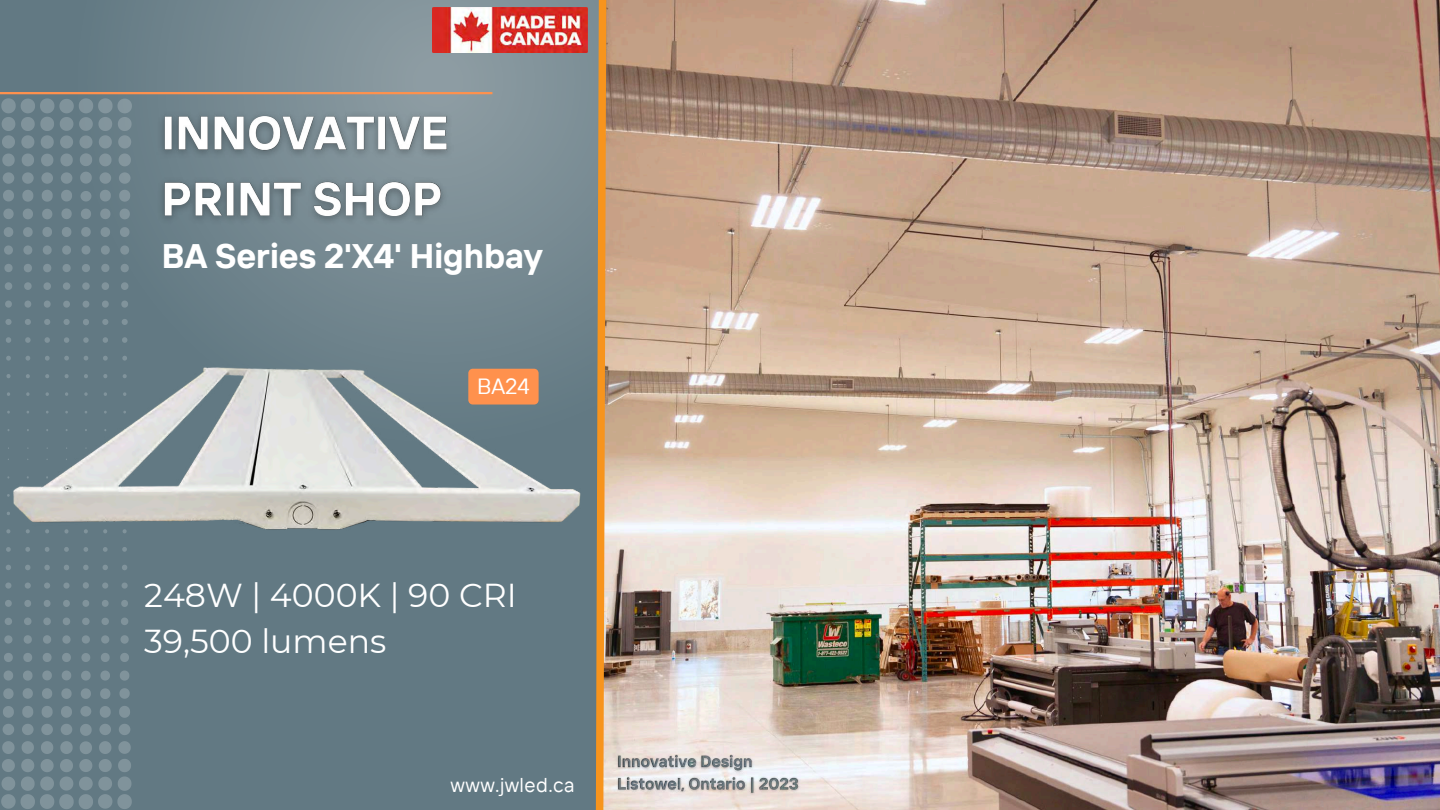
<style>
.page{position:relative;width:1440px;height:810px;background:#627983}
.page>*{position:absolute;margin:0;border:0;box-sizing:border-box;transform-origin:0 0}
.t1{font:700 34px "TT Interphases";color:#fff}
.t2{font:33.1px/46.2px "Montserrat";color:#fff}
.t3{font:22px "TT Interphases";color:#fff}
.t4{font:20px "TT Interphases";letter-spacing:.02em;color:#fff}
</style>
<div class="page">
<svg style="left:5px;top:301px;width:7px;height:7px"></svg>
<svg style="left:5px;top:282px;width:7px;height:8px"></svg>
<svg style="left:4px;top:264px;width:9px;height:8px"></svg>
<svg style="left:4px;top:245px;width:9px;height:10px"></svg>
<svg style="left:4px;top:227px;width:9px;height:10px"></svg>
<svg style="left:3px;top:209px;width:11px;height:10px"></svg>
<svg style="left:3px;top:190px;width:11px;height:12px"></svg>
<svg style="left:3px;top:172px;width:11px;height:12px"></svg>
<svg style="left:24px;top:301px;width:7px;height:7px"></svg>
<svg style="left:24px;top:282px;width:8px;height:8px"></svg>
<svg style="left:24px;top:264px;width:8px;height:8px"></svg>
<svg style="left:23px;top:245px;width:9px;height:10px"></svg>
<svg style="left:23px;top:227px;width:10px;height:10px"></svg>
<svg style="left:23px;top:209px;width:10px;height:10px"></svg>
<svg style="left:22px;top:190px;width:11px;height:12px"></svg>
<svg style="left:22px;top:172px;width:11px;height:12px"></svg>
<svg style="left:1px;top:98px;width:32px;height:68px"></svg>
<svg style="left:25px;top:583px;width:6px;height:6px"></svg>
<svg style="left:24px;top:600px;width:7px;height:7px"></svg>
<svg style="left:24px;top:618px;width:7px;height:7px"></svg>
<svg style="left:24px;top:635px;width:8px;height:9px"></svg>
<svg style="left:23px;top:653px;width:9px;height:9px"></svg>
<svg style="left:23px;top:671px;width:10px;height:10px"></svg>
<svg style="left:23px;top:688px;width:10px;height:11px"></svg>
<svg style="left:22px;top:706px;width:11px;height:12px"></svg>
<svg style="left:22px;top:724px;width:12px;height:11px"></svg>
<svg style="left:5px;top:583px;width:6px;height:6px"></svg>
<svg style="left:5px;top:600px;width:7px;height:7px"></svg>
<svg style="left:5px;top:618px;width:7px;height:7px"></svg>
<svg style="left:4px;top:635px;width:8px;height:9px"></svg>
<svg style="left:4px;top:653px;width:9px;height:9px"></svg>
<svg style="left:4px;top:671px;width:9px;height:10px"></svg>
<svg style="left:3px;top:688px;width:11px;height:11px"></svg>
<svg style="left:3px;top:706px;width:11px;height:12px"></svg>
<svg style="left:3px;top:724px;width:11px;height:11px"></svg>
<svg style="left:122px;top:583px;width:6px;height:6px"></svg>
<svg style="left:121px;top:600px;width:7px;height:7px"></svg>
<svg style="left:121px;top:618px;width:7px;height:7px"></svg>
<svg style="left:121px;top:635px;width:8px;height:9px"></svg>
<svg style="left:120px;top:653px;width:9px;height:9px"></svg>
<svg style="left:120px;top:671px;width:9px;height:10px"></svg>
<svg style="left:119px;top:688px;width:11px;height:11px"></svg>
<svg style="left:119px;top:706px;width:11px;height:12px"></svg>
<svg style="left:119px;top:724px;width:11px;height:11px"></svg>
<svg style="left:117px;top:741px;width:15px;height:68px"></svg>
<svg style="left:102px;top:583px;width:6px;height:6px"></svg>
<svg style="left:102px;top:600px;width:7px;height:7px"></svg>
<svg style="left:101px;top:618px;width:8px;height:7px"></svg>
<svg style="left:101px;top:635px;width:8px;height:9px"></svg>
<svg style="left:101px;top:653px;width:9px;height:9px"></svg>
<svg style="left:100px;top:671px;width:10px;height:10px"></svg>
<svg style="left:100px;top:688px;width:10px;height:11px"></svg>
<svg style="left:100px;top:706px;width:11px;height:12px"></svg>
<svg style="left:83px;top:582px;width:6px;height:7px"></svg>
<svg style="left:82px;top:600px;width:7px;height:7px"></svg>
<svg style="left:82px;top:618px;width:8px;height:7px"></svg>
<svg style="left:82px;top:635px;width:8px;height:9px"></svg>
<svg style="left:81px;top:653px;width:9px;height:9px"></svg>
<svg style="left:81px;top:671px;width:10px;height:10px"></svg>
<svg style="left:81px;top:688px;width:10px;height:11px"></svg>
<svg style="left:80px;top:706px;width:11px;height:11px"></svg>
<svg style="left:63px;top:583px;width:7px;height:6px"></svg>
<svg style="left:63px;top:600px;width:7px;height:7px"></svg>
<svg style="left:63px;top:618px;width:7px;height:7px"></svg>
<svg style="left:62px;top:635px;width:9px;height:9px"></svg>
<svg style="left:62px;top:653px;width:9px;height:9px"></svg>
<svg style="left:62px;top:671px;width:9px;height:9px"></svg>
<svg style="left:61px;top:688px;width:11px;height:11px"></svg>
<svg style="left:61px;top:706px;width:11px;height:12px"></svg>
<svg style="left:59px;top:724px;width:53px;height:85px"></svg>
<svg style="left:44px;top:583px;width:6px;height:6px"></svg>
<svg style="left:44px;top:600px;width:7px;height:7px"></svg>
<svg style="left:43px;top:618px;width:8px;height:7px"></svg>
<svg style="left:43px;top:635px;width:8px;height:9px"></svg>
<svg style="left:43px;top:653px;width:9px;height:9px"></svg>
<svg style="left:42px;top:671px;width:10px;height:9px"></svg>
<svg style="left:42px;top:688px;width:10px;height:11px"></svg>
<svg style="left:42px;top:706px;width:11px;height:12px"></svg>
<svg style="left:41px;top:724px;width:12px;height:11px"></svg>
<svg style="left:1px;top:741px;width:53px;height:68px"></svg>
<svg style="left:33px;top:0;width:559px;height:318px"></svg>
<hr style="left:0;top:92px;width:492px;height:2px;background:#ff914d">
<img style="left:610px;top:0;width:830px;height:810px">
<svg style="left:592px;top:0;width:18px;height:810px;background:#c49963"></svg>
<img style="left:5px;top:318px;width:594px;height:258px">
<img style="left:152px;top:102px;width:308px;height:129px">
<img style="left:613px;top:750px;width:191px;height:48px">
<div style="left:468px;top:369px;width:71px;height:36px;background:#ff914d"></div>
<img style="left:432px;top:7px;width:155px;height:45px">
<p class="t1" style="left:162px;top:234px;width:383px">BA Series 2'X4' Highbay</p>
<p class="t3" style="left:477px;top:372px;width:54px">BA24</p>
<p class="t2" style="left:144px;top:572px;width:374px">248W | 4000K | 90 CRI<br>39,500 lumens</p>
<p class="t4" style="left:451px;top:772px;width:126px">www.jwled.ca</p>
</div>
